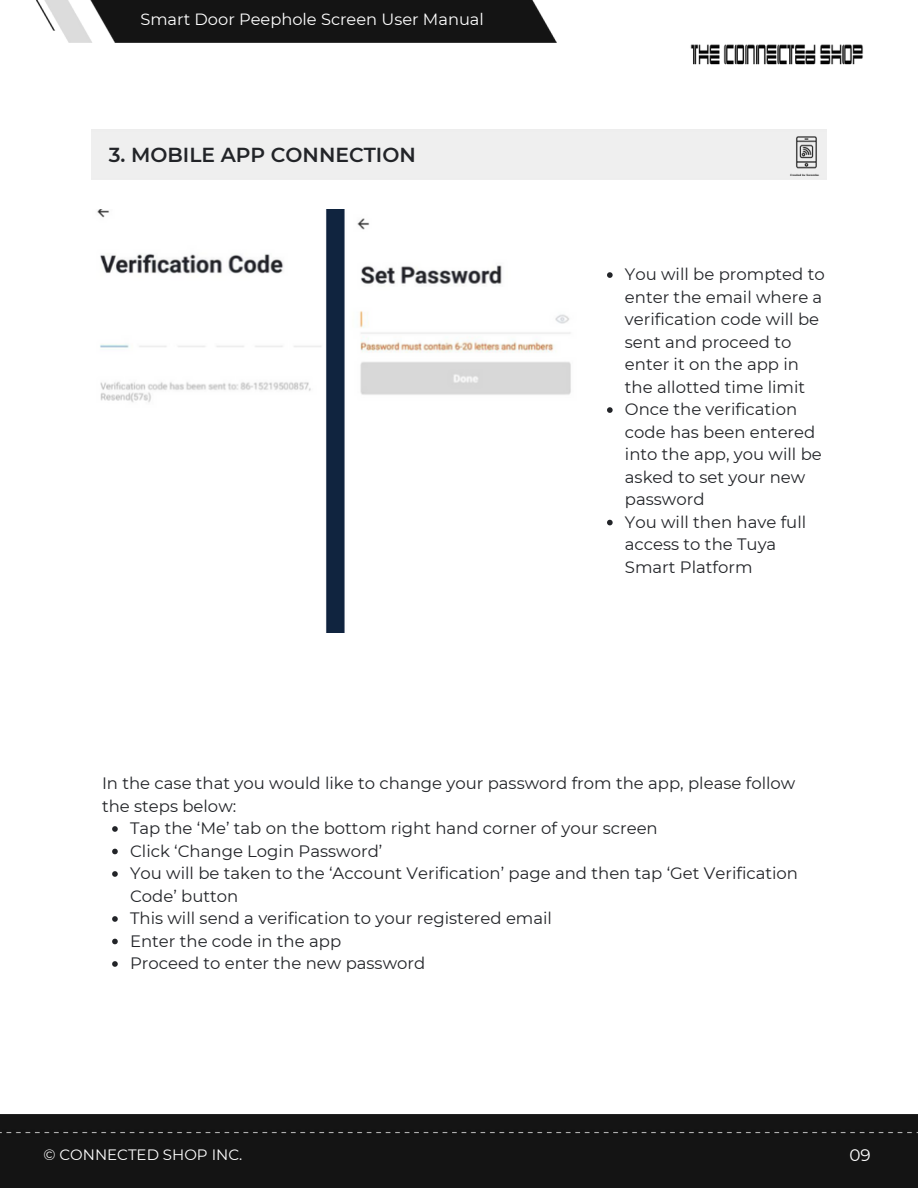
<style>
.page{position:relative;width:918px;height:1188px;background:#fff}
.page>*{position:absolute;margin:0;border:0;box-sizing:border-box;transform-origin:0 0}
.t1{font:600 20.25px "Montserrat";color:#222428}
.t2{font:16.8px "Montserrat";color:#fff}
.t3{font:16.5px/22.5px "Montserrat";color:#222428}
.t4{font:16.2px "Montserrat";color:#fff}
.t5{font:15px "Montserrat";color:#fff}
</style>
<div class="page">
<img style="left:690px;top:44px;width:173px;height:21px">
<div style="left:0;top:1114px;width:918px;height:74px;background:#141414"></div>
<img style="left:787px;top:137px;width:39px;height:39px">
<svg style="left:112px;top:826px;width:6px;height:6px"></svg>
<svg style="left:112px;top:849px;width:6px;height:5px"></svg>
<svg style="left:112px;top:871px;width:6px;height:6px"></svg>
<svg style="left:112px;top:916px;width:6px;height:6px"></svg>
<svg style="left:112px;top:939px;width:6px;height:5px"></svg>
<svg style="left:112px;top:961px;width:6px;height:6px"></svg>
<img style="left:97px;top:210px;width:474px;height:423px">
<svg style="left:607px;top:272px;width:6px;height:6px"></svg>
<svg style="left:607px;top:407px;width:6px;height:6px"></svg>
<svg style="left:607px;top:520px;width:6px;height:5px"></svg>
<img style="left:36px;top:0;width:520px;height:42px">
<p class="t4" style="left:140px;top:10px;width:345px">Smart Door Peephole Screen User Manual</p>
<p class="t1" style="left:109px;top:142px;width:308px">3. MOBILE APP CONNECTION</p>
<p class="t3" style="left:625px;top:263px;width:201px">You will be prompted to enter the email where a verification code will be sent and proceed to enter it on the app in the allotted time limit</p>
<p class="t3" style="left:625px;top:398px;width:198px">Once the verification code has been entered into the app, you will be asked to set your new password</p>
<p class="t3" style="left:625px;top:510px;width:183px">You will then have full access to the Tuya<br>Smart Platform</p>
<p class="t3" style="left:102px;top:772px;width:695px">In the case that you would like to change your password from the app, please follow the steps below:</p>
<p class="t3" style="left:130px;top:817px;width:529px">Tap the ‘Me’ tab on the bottom right hand corner of your screen</p>
<p class="t3" style="left:130px;top:839px;width:254px">Click ‘Change Login Password’</p>
<p class="t3" style="left:130px;top:862px;width:670px">You will be taken to the ‘Account Verification’ page and then tap ‘Get Verification<br>Code’ button</p>
<p class="t3" style="left:130px;top:907px;width:424px">This will send a verification to your registered email</p>
<p class="t3" style="left:130px;top:929px;width:213px">Enter the code in the app</p>
<p class="t3" style="left:130px;top:952px;width:297px">Proceed to enter the new password</p>
<p class="t5" style="left:43px;top:1146px;width:200px">© CONNECTED SHOP INC.</p>
<p class="t2" style="left:849px;top:1145px;width:23px">09</p>
</div>
